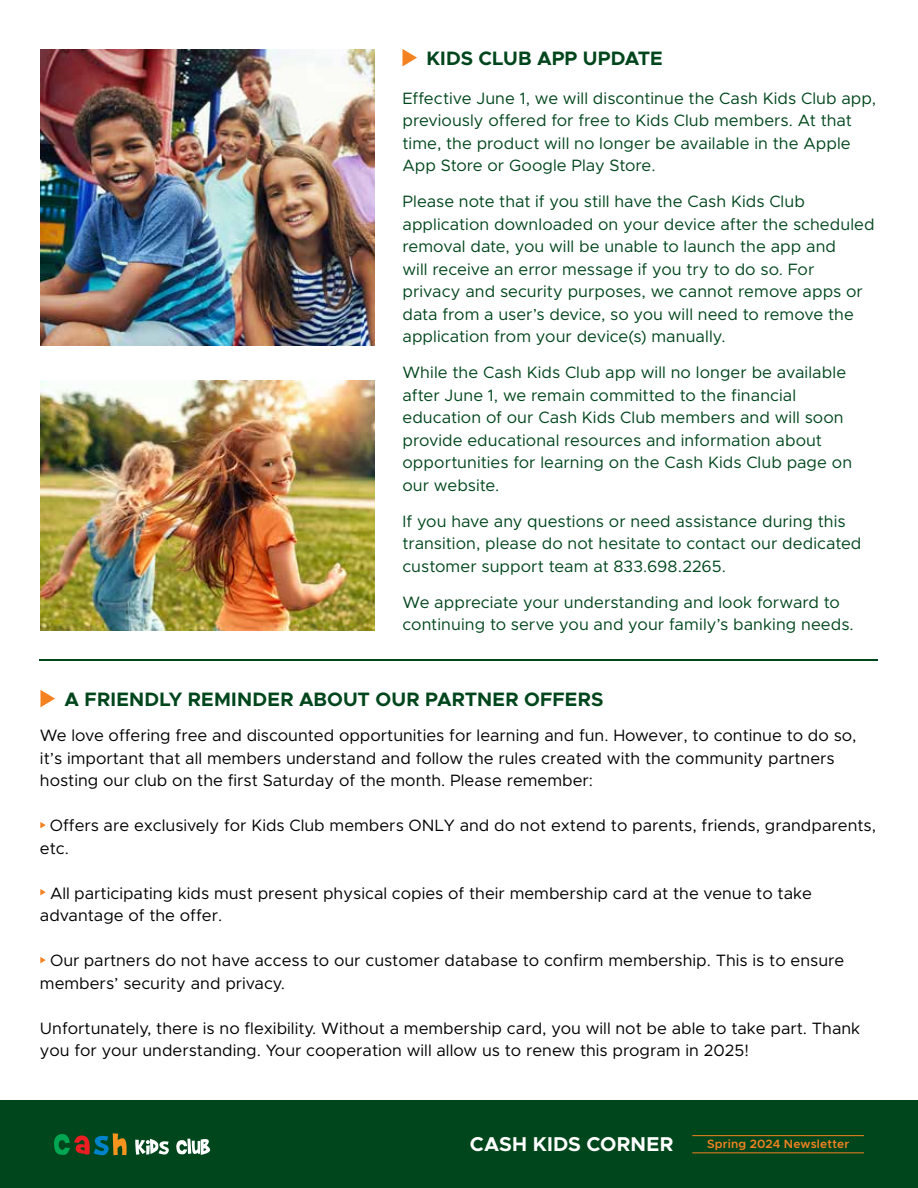
<style>
.page{position:relative;width:918px;height:1188px;background:#fff}
.page>*{position:absolute;margin:0;border:0;box-sizing:border-box;transform-origin:0 0}
.t1{font:700 20.1px "Metropolis";letter-spacing:.01em;color:#fff}
.t2{font:700 19.5px "Metropolis";letter-spacing:.005em;color:#00461c}
.t3{font:16.5px/22.5px "Metropolis";letter-spacing:.005em;color:#00461c}
.t4{font:16.5px/22.5px "Metropolis";color:#000}
.t5{font:600 12px "Metropolis";letter-spacing:.015em;color:#f58220}
</style>
<div class="page">
<img style="left:40px;top:50px;width:335px;height:296px">
<img style="left:40px;top:381px;width:335px;height:249px">
<svg style="left:402px;top:49px;width:15px;height:17px"></svg>
<svg style="left:40px;top:690px;width:15px;height:17px"></svg>
<svg style="left:40px;top:822px;width:6px;height:6px"></svg>
<svg style="left:40px;top:889px;width:6px;height:6px"></svg>
<svg style="left:40px;top:957px;width:6px;height:6px"></svg>
<div style="left:0;top:1101px;width:918px;height:87px;background:#00461c"></div>
<hr style="left:692px;top:1152px;width:172px;height:1px;background:#f58220">
<svg style="left:54px;top:1133px;width:73px;height:22px"></svg>
<svg style="left:135px;top:1139px;width:34px;height:16px"></svg>
<svg style="left:176px;top:1139px;width:34px;height:16px"></svg>
<hr style="left:692px;top:1135px;width:172px;height:1px;background:#f58220">
<hr style="left:40px;top:659px;width:838px;height:2px;background:#00461c">
<p class="t2" style="left:427px;top:46px;width:238px">KIDS CLUB APP UPDATE</p>
<p class="t3" style="left:402px;top:87px;width:475px">Effective June 1, we will discontinue the Cash Kids Club app, previously offered for free to Kids Club members. At that time, the product will no longer be available in the Apple App Store or Google Play Store.</p>
<p class="t3" style="left:402px;top:190px;width:474px">Please note that if you still have the Cash Kids Club application downloaded on your device after the scheduled removal date, you will be unable to launch the app and<br>will receive an error message if you try to do so. For privacy and security purposes, we cannot remove apps or data from a user’s device, so you will need to remove the application from your device(s) manually.</p>
<p class="t3" style="left:402px;top:361px;width:451px">While the Cash Kids Club app will no longer be available after June 1, we remain committed to the financial education of our Cash Kids Club members and will soon provide educational resources and information about opportunities for learning on the Cash Kids Club page on our website.</p>
<p class="t3" style="left:402px;top:510px;width:461px">If you have any questions or need assistance during this transition, please do not hesitate to contact our dedicated customer support team at 833.698.2265.</p>
<p class="t3" style="left:402px;top:591px;width:453px">We appreciate your understanding and look forward to continuing to serve you and your family’s banking needs.</p>
<p class="t2" style="left:65px;top:687px;width:540px">A FRIENDLY REMINDER ABOUT OUR PARTNER OFFERS</p>
<p class="t4" style="left:40px;top:724px;width:818px">We love offering free and discounted opportunities for learning and fun. However, to continue to do so, it’s important that all members understand and follow the rules created with the community partners hosting our club on the first Saturday of the month. Please remember:</p>
<p class="t4" style="left:40px;top:814px;width:838px;text-indent:10px">Offers are exclusively for Kids Club members ONLY and do not extend to parents, friends, grandparents, etc.</p>
<p class="t4" style="left:40px;top:882px;width:774px;text-indent:10px">All participating kids must present physical copies of their membership card at the venue to take advantage of the offer.</p>
<p class="t4" style="left:40px;top:949px;width:806px;text-indent:10px">Our partners do not have access to our customer database to confirm membership. This is to ensure members’ security and privacy.</p>
<p class="t4" style="left:40px;top:1017px;width:822px">Unfortunately, there is no flexibility. Without a membership card, you will not be able to take part. Thank you for your understanding. Your cooperation will allow us to renew this program in 2025!</p>
<p class="t1" style="left:470px;top:1132px;width:205px">CASH KIDS CORNER</p>
<p class="t5" style="left:707px;top:1137px;width:144px">Spring 2024 Newsletter</p>
</div>
